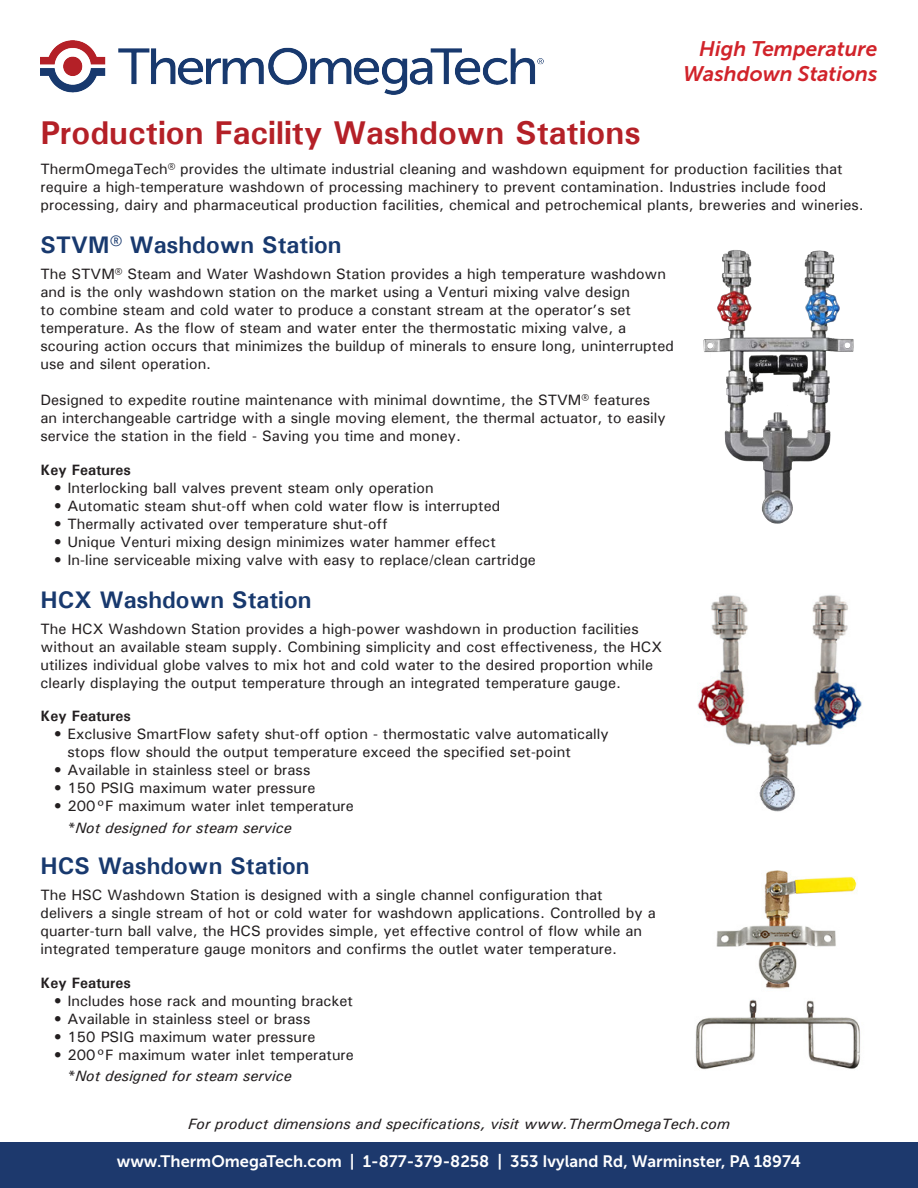
<style>
.page{position:relative;width:918px;height:1188px;background:#fff}
.page>*{position:absolute;margin:0;border:0;box-sizing:border-box;transform-origin:0 0}
.t1{font:700 33px "Univers";color:#b42027}
.t2{font:700 24px "Univers";color:#18396e}
.t3{font:italic 21px/25.2px "Museo Sans 700";color:#d1232a;text-align:right}
.t4{font:16.5px "Museo Sans 700";color:#fff}
.t5{font:500 15px/18px "Univers";color:#231f20}
.t6{font:italic 500 15px "Univers";color:#231f20}
.t7{font:700 15px "Univers";color:#231f20}
</style>
<div class="page">
<img style="left:695px;top:870px;width:165px;height:200px">
<img style="left:697px;top:595px;width:165px;height:217px">
<div style="left:0;top:1143px;width:918px;height:45px;background:#1d396d"></div>
<img style="left:41px;top:40px;width:503px;height:55px">
<img style="left:703px;top:250px;width:151px;height:274px">
<p class="t1" style="left:40px;top:112px;width:602px">Production Facility Washdown Stations</p>
<p class="t3" style="left:683px;top:36px;width:196px">High Temperature<br>Washdown Stations</p>
<p class="t5" style="left:40px;top:159px;width:825px">ThermOmegaTech® provides the ultimate industrial cleaning and washdown equipment for production facilities that require a high-temperature washdown of processing machinery to prevent contamination. Industries include food processing, dairy and pharmaceutical production facilities, chemical and petrochemical plants, breweries and wineries.</p>
<p class="t2" style="left:40px;top:230px;width:303px">STVM® Washdown Station</p>
<p class="t5" style="left:40px;top:264px;width:635px">The STVM® Steam and Water Washdown Station provides a high temperature washdown and is the only washdown station on the market using a Venturi mixing valve design<br>to combine steam and cold water to produce a constant stream at the operator’s set temperature. As the flow of steam and water enter the thermostatic mixing valve, a scouring action occurs that minimizes the buildup of minerals to ensure long, uninterrupted use and silent operation.</p>
<p class="t5" style="left:40px;top:390px;width:627px">Designed to expedite routine maintenance with minimal downtime, the STVM® features an interchangeable cartridge with a single moving element, the thermal actuator, to easily service the station in the field - Saving you time and money.</p>
<p class="t7" style="left:40px;top:460px;width:92px">Key Features</p>
<p class="t5" style="left:54px;top:478px;width:381px">• Interlocking ball valves prevent steam only operation</p>
<p class="t5" style="left:54px;top:496px;width:448px">• Automatic steam shut-off when cold water flow is interrupted</p>
<p class="t5" style="left:54px;top:514px;width:335px">• Thermally activated over temperature shut-off</p>
<p class="t5" style="left:54px;top:532px;width:443px">• Unique Venturi mixing design minimizes water hammer effect</p>
<p class="t5" style="left:54px;top:550px;width:484px">• In-line serviceable mixing valve with easy to replace/clean cartridge</p>
<p class="t2" style="left:40px;top:584px;width:272px">HCX Washdown Station</p>
<p class="t5" style="left:40px;top:619px;width:623px">The HCX Washdown Station provides a high-power washdown in production facilities without an available steam supply. Combining simplicity and cost effectiveness, the HCX utilizes individual globe valves to mix hot and cold water to the desired proportion while clearly displaying the output temperature through an integrated temperature gauge.</p>
<p class="t7" style="left:40px;top:707px;width:92px">Key Features</p>
<p class="t5" style="left:68px;top:725px;width:543px;text-indent:-14px">• Exclusive SmartFlow safety shut-off option - thermostatic valve automatically stops flow should the output temperature exceed the specified set-point</p>
<p class="t5" style="left:54px;top:761px;width:258px">• Available in stainless steel or brass</p>
<p class="t5" style="left:54px;top:779px;width:263px">• 150 PSIG maximum water pressure</p>
<p class="t5" style="left:54px;top:797px;width:301px">• 200°F maximum water inlet temperature</p>
<p class="t6" style="left:66px;top:818px;width:227px">*Not designed for steam service</p>
<p class="t2" style="left:40px;top:851px;width:271px">HCS Washdown Station</p>
<p class="t5" style="left:40px;top:886px;width:617px">The HSC Washdown Station is designed with a single channel configuration that delivers a single stream of hot or cold water for washdown applications. Controlled by a quarter-turn ball valve, the HCS provides simple, yet effective control of flow while an integrated temperature gauge monitors and confirms the outlet water temperature.</p>
<p class="t7" style="left:40px;top:973px;width:92px">Key Features</p>
<p class="t5" style="left:54px;top:992px;width:301px">• Includes hose rack and mounting bracket</p>
<p class="t5" style="left:54px;top:1010px;width:258px">• Available in stainless steel or brass</p>
<p class="t5" style="left:54px;top:1028px;width:263px">• 150 PSIG maximum water pressure</p>
<p class="t5" style="left:54px;top:1046px;width:301px">• 200°F maximum water inlet temperature</p>
<p class="t6" style="left:66px;top:1066px;width:227px">*Not designed for steam service</p>
<p class="t6" style="left:188px;top:1114px;width:543px">For product dimensions and specifications, visit www.ThermOmegaTech.com</p>
<p class="t4" style="left:117px;top:1152px;width:686px">www.ThermOmegaTech.com | 1-877-379-8258 | 353 Ivyland Rd, Warminster, PA 18974</p>
</div>
